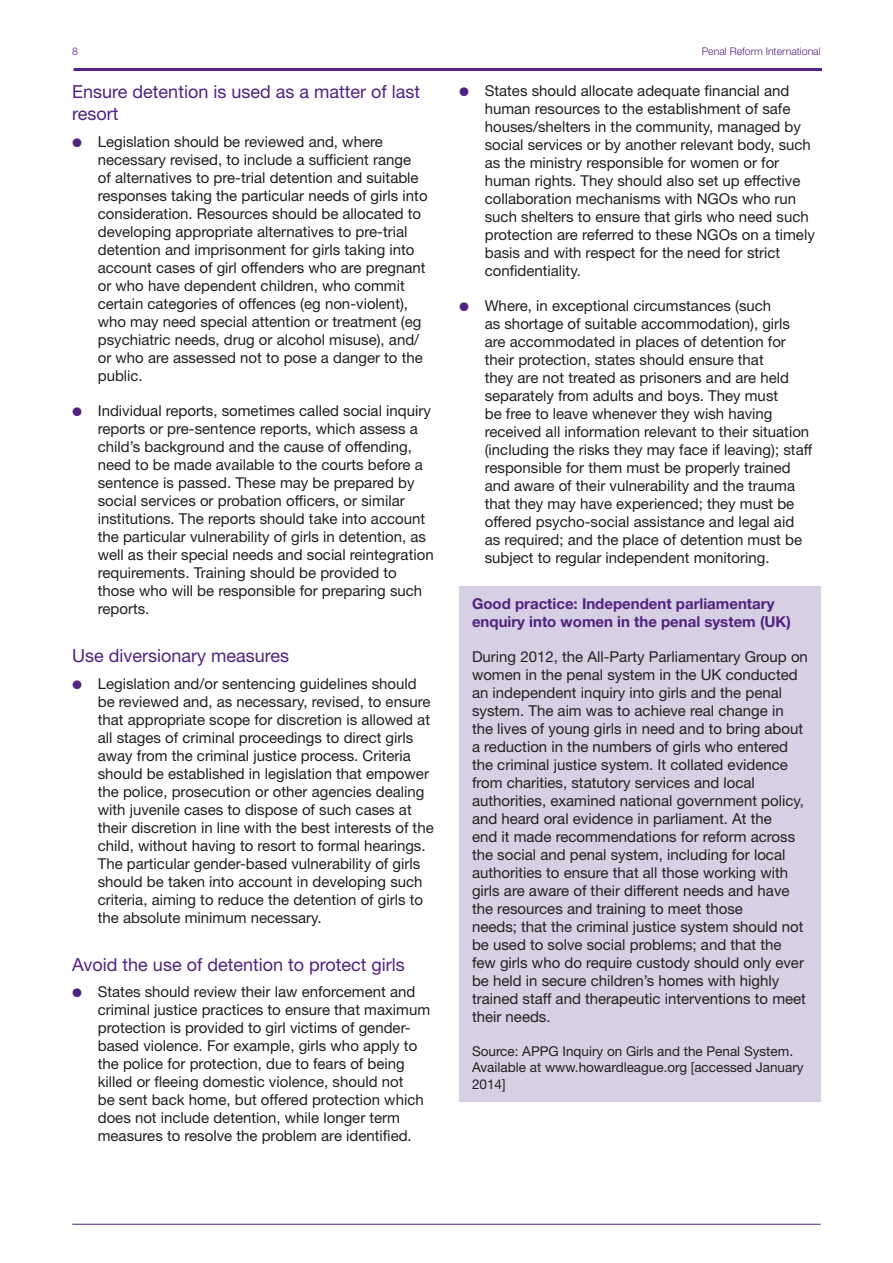
<style>
.page{position:relative;width:893px;height:1263px;background:#fff}
.page>*{position:absolute;margin:0;border:0;box-sizing:border-box;transform-origin:0 0}
.c-head{font:18px/22.5px "Helvetica Neue LT Std";color:#52227f}
.text{font:15px/18px "Helvetica Neue LT Std";color:#231f20}
.d-head{font:700 15px/18px "Helvetica Neue LT Std";color:#52227f}
.source{font:13.5px/16.5px "Helvetica Neue LT Std";color:#231f20}
.t1{font:300 10.5px "Helvetica Neue LT Std";color:#52227f}
.s1{font-family:"Mathematical Pi Six";font-size:12px;color:#52227f}
</style>
<div class="page">
<hr style="left:72px;top:1224px;width:749px;height:1px;background:#52227f">
<hr style="left:74px;top:68px;width:748px;height:3px;background:#52227f">
<div style="left:459px;top:586px;width:362px;height:516px;background:#d7cfe4"></div>
<p class="t1" style="left:72px;top:45px;width:7px">8</p>
<p class="t1" style="left:702px;top:45px;width:121px">Penal Reform International</p>
<p class="c-head" style="left:72px;top:80px;width:349px">Ensure detention is used as a matter of last resort</p>
<p class="text" style="left:98px;top:132px;width:331px;text-indent:-26px"><span class="s1">D</span> Legislation should be reviewed and, where necessary revised, to include a sufficient range of alternatives to pre-trial detention and suitable responses taking the particular needs of girls into consideration. Resources should be allocated to developing appropriate alternatives to pre-trial detention and imprisonment for girls taking into account cases of girl offenders who are pregnant or who have dependent children, who commit certain categories of offences (eg non-violent), who may need special attention or treatment (eg psychiatric needs, drug or alcohol misuse), and/ or who are assessed not to pose a danger to the public.</p>
<p class="text" style="left:98px;top:401px;width:337px;text-indent:-26px"><span class="s1">D</span> Individual reports, sometimes called social inquiry reports or pre-sentence reports, which assess a child’s background and the cause of offending, need to be made available to the courts before a sentence is passed. These may be prepared by social services or probation officers, or similar institutions. The reports should take into account the particular vulnerability of girls in detention, as well as their special needs and social reintegration requirements. Training should be provided to those who will be responsible for preparing such reports.</p>
<p class="c-head" style="left:72px;top:644px;width:219px">Use diversionary measures</p>
<p class="text" style="left:98px;top:674px;width:337px;text-indent:-26px"><span class="s1">D</span> Legislation and/or sentencing guidelines should be reviewed and, as necessary, revised, to ensure that appropriate scope for discretion is allowed at all stages of criminal proceedings to direct girls away from the criminal justice process. Criteria should be established in legislation that empower the police, prosecution or other agencies dealing with juvenile cases to dispose of such cases at their discretion in line with the best interests of the child, without having to resort to formal hearings.<br>The particular gender-based vulnerability of girls should be taken into account in developing such criteria, aiming to reduce the detention of girls to the absolute minimum necessary.</p>
<p class="c-head" style="left:72px;top:953px;width:334px">Avoid the use of detention to protect girls</p>
<p class="text" style="left:98px;top:982px;width:334px;text-indent:-26px"><span class="s1">D</span> States should review their law enforcement and criminal justice practices to ensure that maximum protection is provided to girl victims of gender&shy;based violence. For example, girls who apply to the police for protection, due to fears of being killed or fleeing domestic violence, should not<br>be sent back home, but offered protection which does not include detention, while longer term measures to resolve the problem are identified.</p>
<p class="text" style="left:485px;top:81px;width:332px;text-indent:-26px"><span class="s1">D</span> States should allocate adequate financial and human resources to the establishment of safe houses/shelters in the community, managed by social services or by another relevant body, such as the ministry responsible for women or for human rights. They should also set up effective collaboration mechanisms with NGOs who run such shelters to ensure that girls who need such protection are referred to these NGOs on a timely basis and with respect for the need for strict confidentiality.</p>
<p class="text" style="left:485px;top:296px;width:329px;text-indent:-26px"><span class="s1">D</span> Where, in exceptional circumstances (such<br>as shortage of suitable accommodation), girls are accommodated in places of detention for their protection, states should ensure that<br>they are not treated as prisoners and are held separately from adults and boys. They must<br>be free to leave whenever they wish having received all information relevant to their situation (including the risks they may face if leaving); staff responsible for them must be properly trained and aware of their vulnerability and the trauma that they may have experienced; they must be offered psycho-social assistance and legal aid as required; and the place of detention must be subject to regular independent monitoring.</p>
<p class="d-head" style="left:472px;top:595px;width:320px">Good practice: Independent parliamentary enquiry into women in the penal system (UK)</p>
<p class="text" style="left:472px;top:648px;width:337px">During 2012, the All-Party Parliamentary Group on women in the penal system in the UK conducted an independent inquiry into girls and the penal system. The aim was to achieve real change in the lives of young girls in need and to bring about a reduction in the numbers of girls who entered the criminal justice system. It collated evidence from charities, statutory services and local authorities, examined national government policy, and heard oral evidence in parliament. At the<br>end it made recommendations for reform across the social and penal system, including for local authorities to ensure that all those working with girls are aware of their different needs and have the resources and training to meet those<br>needs; that the criminal justice system should not be used to solve social problems; and that the few girls who do require custody should only ever be held in secure children’s homes with highly trained staff and therapeutic interventions to meet their needs.</p>
<p class="source" style="left:472px;top:1043px;width:333px">Source: APPG Inquiry on Girls and the Penal System.<br>Available at www.howardleague.org [accessed January<br>2014]</p>
</div>
